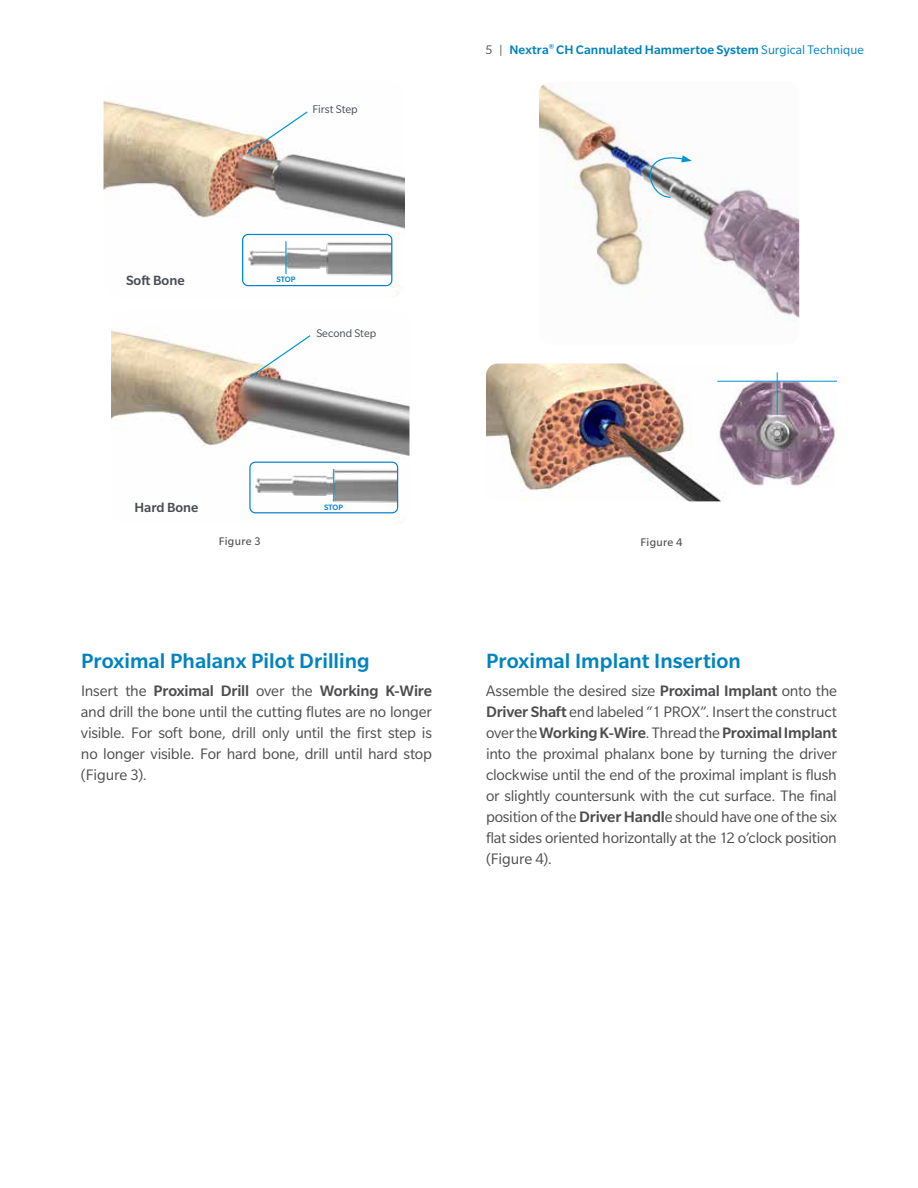
<style>
.page{position:relative;width:918px;height:1188px;background:#fff}
.page>*{position:absolute;margin:0;border:0;box-sizing:border-box;transform-origin:0 0}
.t1{font:500 22.5px "Slate Pro";color:#0083bf}
.t2{font:16.5px/21px "Slate Pro";letter-spacing:-.015em;color:#4d4d4f;text-align:justify}
.t3{font:500 14.55px "Slate Pro";color:#484d56}
.t4{font:500 14.4px "Slate Pro";color:#484d56}
.t5{font:500 13.5px "Slate Pro";letter-spacing:.005em;color:#0083bf}
.t6{font:12.15px "Slate Pro";color:#484d56}
.t7{font:12px "Slate Pro";letter-spacing:.025em;color:#4d4d4f}
.t8{font:12px "Slate Pro";color:#484d56}
.t9{font:500 8.55px "Slate Pro";color:#0082ca}
.t10{font:500 8.4px "Slate Pro";color:#0082ca}
.s1{font-weight:400;color:#4d4d4f}
.s2{font-weight:400}
.s3{font-weight:500}
</style>
<div class="page">
<img style="left:111px;top:329px;width:298px;height:194px">
<img style="left:104px;top:100px;width:301px;height:196px">
<svg style="left:245px;top:110px;width:64px;height:45px"></svg>
<svg style="left:249px;top:334px;width:63px;height:45px"></svg>
<img style="left:243px;top:234px;width:149px;height:49px">
<div style="left:242px;top:234px;width:150px;height:52px;border:1px solid #0082ca;border-radius:5px"></div>
<hr style="left:285px;top:241px;width:2px;height:33px;background:#1c9ad6">
<img style="left:250px;top:462px;width:148px;height:48px">
<div style="left:249px;top:462px;width:149px;height:51px;border:1px solid #0082ca;border-radius:5px"></div>
<hr style="left:333px;top:469px;width:1px;height:32px;background:#1c9ad6">
<img style="left:539px;top:84px;width:260px;height:237px">
<img style="left:486px;top:363px;width:237px;height:138px">
<img style="left:717px;top:378px;width:120px;height:109px">
<hr style="left:717px;top:381px;width:120px;height:1px;background:#0096d6">
<hr style="left:777px;top:372px;width:1px;height:42px;background:#0096d6">
<svg style="left:635px;top:149px;width:57px;height:49px"></svg>
<p class="t3" style="left:126px;top:272px;width:60px">Soft Bone</p>
<p class="t6" style="left:312px;top:103px;width:47px">First Step</p>
<p class="t9" style="left:276px;top:275px;width:21px">STOP</p>
<p class="t8" style="left:316px;top:327px;width:61px">Second Step</p>
<p class="t5" style="left:485px;top:42px;width:380px"><span class="s1">5 |</span> Nextra<sup>®</sup> CH Cannulated Hammertoe System <span class="s2">Surgical Technique</span></p>
<p class="t4" style="left:135px;top:500px;width:65px">Hard Bone</p>
<p class="t10" style="left:324px;top:502px;width:20px">STOP</p>
<p class="t7" style="left:219px;top:535px;width:43px">Figure 3</p>
<p class="t7" style="left:641px;top:536px;width:43px">Figure 4</p>
<h1 class="t1" style="left:81px;top:649px;width:290px">Proximal Phalanx Pilot Drilling</h1>
<p class="t2" style="left:81px;top:680px;width:353px">Insert the <span class="s3">Proximal Drill</span> over the <span class="s3">Working K-Wire </span>and drill the bone until the cutting flutes are no longer visible. For soft bone, drill only until the first step is no longer visible. For hard bone, drill until hard stop (Figure 3).</p>
<h1 class="t1" style="left:486px;top:649px;width:256px">Proximal Implant Insertion</h1>
<p class="t2" style="left:486px;top:680px;width:353px">Assemble the desired size <span class="s3">Proximal Implant</span> onto the <span class="s3">Driver Shaft</span> end labeled “1 PROX”. Insert the construct over the <span class="s3">Working K-Wire</span>. Thread the <span class="s3">Proximal Implant </span>into the proximal phalanx bone by turning the driver clockwise until the end of the proximal implant is flush or slightly countersunk with the cut surface. The final position of the <span class="s3">Driver Handl</span>e should have one of the six flat sides oriented horizontally at the 12 o’clock position (Figure 4).</p>
</div>
